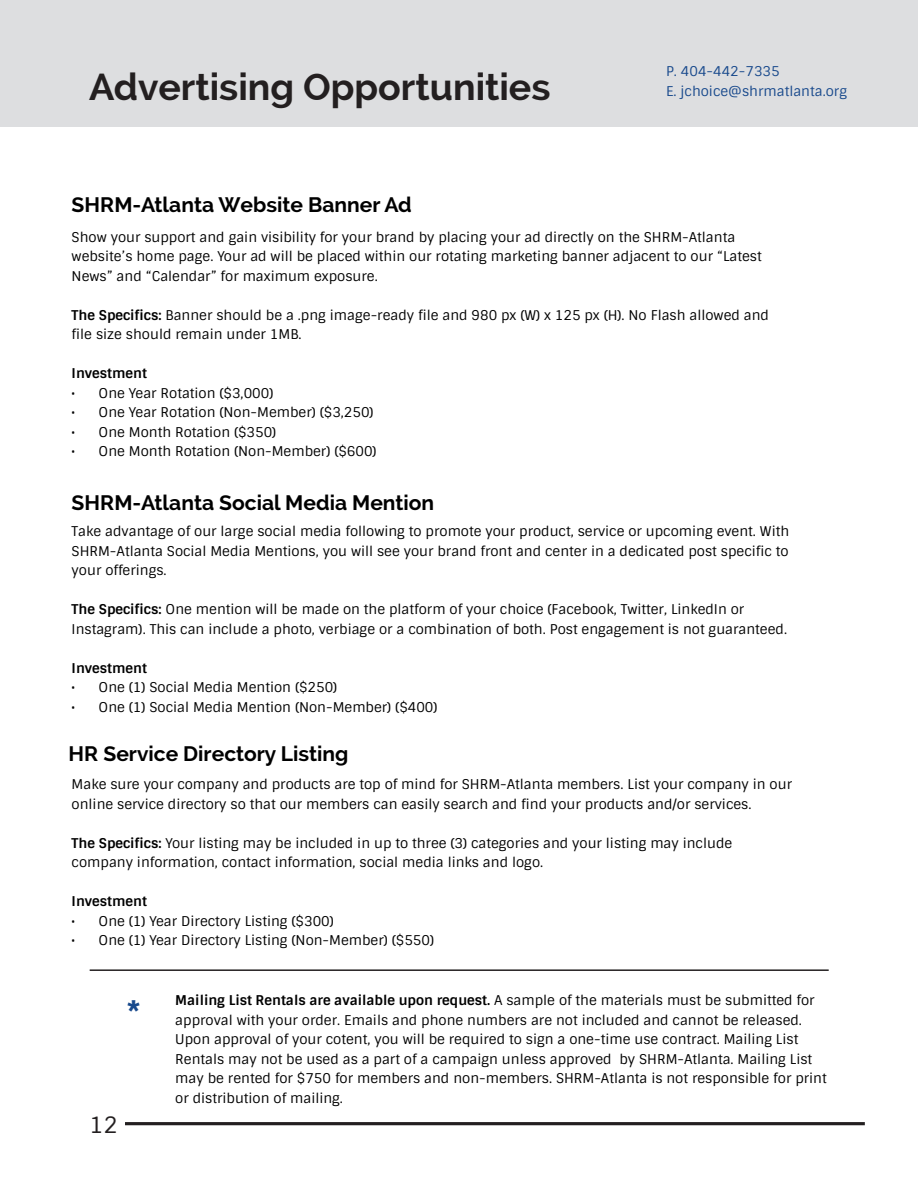
<style>
.page{position:relative;width:918px;height:1188px;background:#fff}
.page>*{position:absolute;margin:0;border:0;box-sizing:border-box;transform-origin:0 0}
.OFFER{font:700 49.5px "Raleway";color:#18498c}
.SECTION_TITLE{font:700 37.5px "Raleway";color:#231f20}
.t1{font:22.5px "Sintony";color:#231f20}
.TEAM_NAME{font:700 21px "Raleway";color:#000}
.text_title{font:13.5px/19.5px "Sintony";color:#000}
.text_title_with_bull{font:13.5px/19.5px "Sintony";color:#000}
.t2{font:13.5px "Sintony";color:#18498c}
.text_title-2{font:700 13.5px "Sintony";color:#000}
.s1{font-weight:700}
</style>
<div class="page">
<div style="left:0;top:0;width:918px;height:126px;background:#dddee0"></div>
<hr style="left:125px;top:1122px;width:740px;height:3px;background:#231f20">
<hr style="left:90px;top:969px;width:739px;height:2px;background:#231f20">
<p class="SECTION_TITLE" style="left:89px;top:66px;width:463px">Advertising Opportunities</p>
<p class="TEAM_NAME" style="left:72px;top:193px;width:342px">SHRM-Atlanta Website Banner Ad</p>
<p class="t2" style="left:666px;top:63px;width:115px">P. 404-442-7335</p>
<p class="t2" style="left:666px;top:83px;width:183px">E. jchoice@shrmatlanta.org</p>
<p class="text_title" style="left:72px;top:228px;width:692px">Show your support and gain visibility for your brand by placing your ad directly on the SHRM-Atlanta website’s home page. Your ad will be placed within our rotating marketing banner adjacent to our “Latest<br>News” and “Calendar” for maximum exposure.</p>
<p class="text_title" style="left:72px;top:306px;width:699px"><span class="s1">The Specifics:</span> Banner should be a .png image-ready file and 980 px (W) x 125 px (H). No Flash allowed and file size should remain under 1MB.</p>
<p class="text_title-2" style="left:72px;top:365px;width:77px">Investment</p>
<p class="text_title_with_bull" style="left:72px;top:384px;width:203px">• One Year Rotation ($3,000)</p>
<p class="text_title_with_bull" style="left:72px;top:403px;width:304px">• One Year Rotation (Non-Member) ($3,250)</p>
<p class="text_title_with_bull" style="left:72px;top:423px;width:206px">• One Month Rotation ($350)</p>
<p class="text_title_with_bull" style="left:72px;top:442px;width:306px">• One Month Rotation (Non-Member) ($600)</p>
<p class="TEAM_NAME" style="left:72px;top:491px;width:364px">SHRM-Atlanta Social Media Mention</p>
<p class="text_title" style="left:72px;top:522px;width:719px;text-align:justify">Take advantage of our large social media following to promote your product, service or upcoming event. With SHRM-Atlanta Social Media Mentions, you will see your brand front and center in a dedicated post specific to your offerings.</p>
<p class="text_title" style="left:72px;top:600px;width:717px"><span class="s1">The Specifics:</span> One mention will be made on the platform of your choice (Facebook, Twitter, LinkedIn or<br>Instagram). This can include a photo, verbiage or a combination of both. Post engagement is not guaranteed.</p>
<p class="text_title-2" style="left:72px;top:659px;width:77px">Investment</p>
<p class="text_title_with_bull" style="left:72px;top:678px;width:267px">• One (1) Social Media Mention ($250)</p>
<p class="text_title_with_bull" style="left:72px;top:697px;width:367px">• One (1) Social Media Mention (Non-Member) ($400)</p>
<p class="TEAM_NAME" style="left:69px;top:741px;width:281px">HR Service Directory Listing</p>
<p class="text_title" style="left:72px;top:775px;width:722px">Make sure your company and products are top of mind for SHRM-Atlanta members. List your company in our online service directory so that our members can easily search and find your products and/or services.</p>
<p class="text_title" style="left:72px;top:833px;width:662px"><span class="s1">The Specifics:</span> Your listing may be included in up to three (3) categories and your listing may include</p>
<p class="text_title" style="left:72px;top:853px;width:473px">company information, contact information, social media links and logo.</p>
<p class="text_title-2" style="left:72px;top:893px;width:77px">Investment</p>
<p class="text_title_with_bull" style="left:72px;top:911px;width:264px">• One (1) Year Directory Listing ($300)</p>
<p class="text_title_with_bull" style="left:72px;top:931px;width:364px">• One (1) Year Directory Listing (Non-Member) ($550)</p>
<h3 class="t1" style="left:89px;top:1111px;width:30px">12</h3>
<p class="OFFER" style="left:125px;top:989px;width:19px">*</p>
<p class="text_title_with_bull" style="left:175px;top:991px;width:653px"><span class="s1">Mailing List Rentals are available upon request.</span> A sample of the materials must be submitted for approval with your order. Emails and phone numbers are not included and cannot be released.<br>Upon approval of your cotent, you will be required to sign a one-time use contract. Mailing List Rentals may not be used as a part of a campaign unless approved by SHRM-Atlanta. Mailing List may be rented for $750 for members and non-members. SHRM-Atlanta is not responsible for print or distribution of mailing.</p>
</div>
